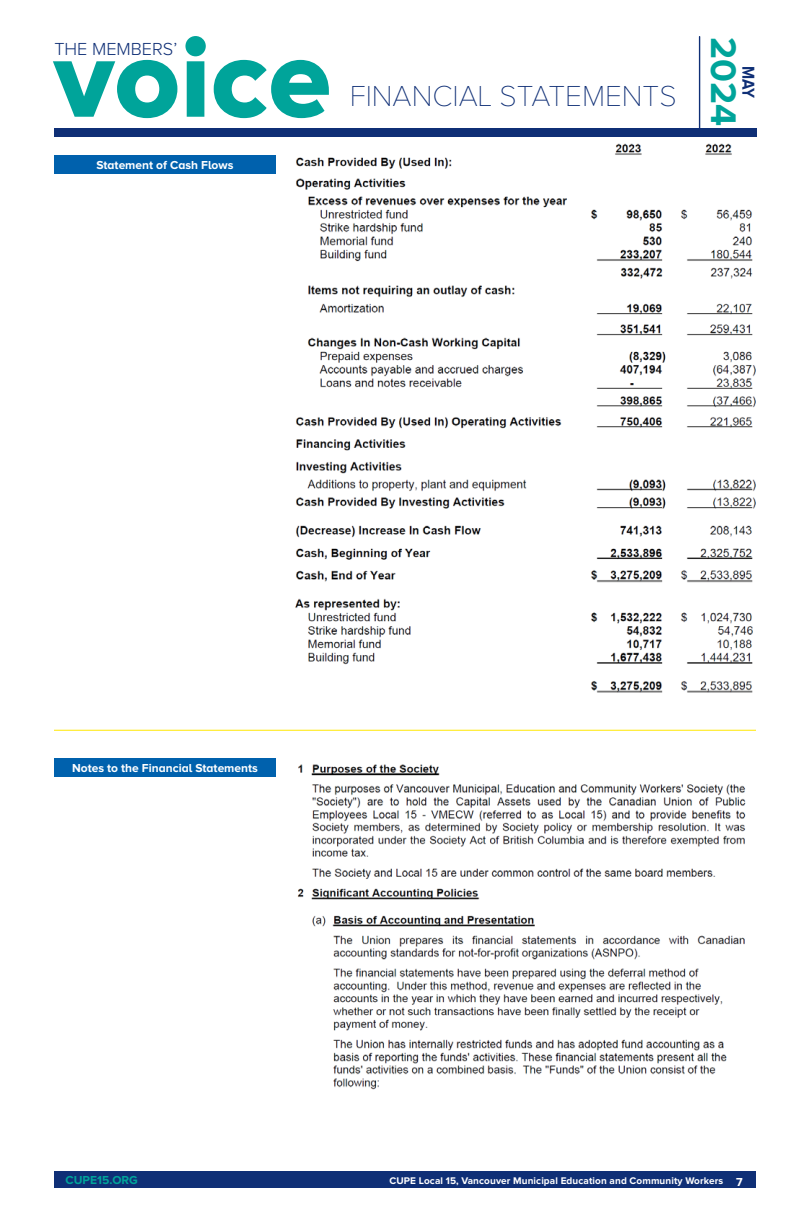
<style>
.page{position:relative;width:810px;height:1224px;background:#fff}
.page>*{position:absolute;margin:0;border:0;box-sizing:border-box;transform-origin:0 0}
.t1{font:114.8px "Proxima Nova A Extrabld";color:#00a49a}
.t2{font:700 36.9px "Proxima Nova A";color:#00a49a}
.t3{font:100 30px "Proxima Nova A";color:#0f2f76}
.t4{font:300 18.1px "Proxima Nova A";color:#0f2f76}
.t5{font:700 17.8px "Proxima Nova A";color:#0f2f76;scale:.86 1}
.t6{font:700 12px "Proxima Nova A";color:#fff}
.t7{font:700 12px "Proxima Nova";color:#00a49a}
.t8{font:700 10px "Proxima Nova";letter-spacing:.01em;color:#fff}
.s1{font-family:"Proxima Nova A";font-size:12px}
</style>
<div class="page">
<div style="left:54px;top:128px;width:703px;height:8px;background:#0f2f76"></div>
<hr style="left:699px;top:37px;width:1px;height:92px;background:#0f2f76">
<div style="left:54px;top:1171px;width:702px;height:17px;background:#0f2f76"></div>
<div style="left:54px;top:155px;width:222px;height:19px;background:#0061ad"></div>
<div style="left:54px;top:758px;width:222px;height:19px;background:#0061ad"></div>
<hr style="left:54px;top:730px;width:702px;height:1px;background:#ffe800">
<img style="left:295px;top:143px;width:461px;height:550px">
<img style="left:297px;top:764px;width:449px;height:326px">
<h1 class="t1" style="left:54px;top:12px;width:279px">voice</h1>
<h3 class="t4" style="left:54px;top:39px;width:124px">THE MEMBERS’</h3>
<p class="t6" style="left:96px;top:158px;width:139px">Statement of Cash Flows</p>
<h3 class="t3" style="left:350px;top:80px;width:328px">FINANCIAL STATEMENTS</h3>
<h2 class="t2" style="left:744px;top:37px;width:91px;rotate:90deg">2024</h2>
<h3 class="t5" style="left:759px;top:66px;width:39px;rotate:90deg">MAY</h3>
<p class="t6" style="left:72px;top:761px;width:187px">Notes to the Financial Statements</p>
<p class="t7" style="left:66px;top:1173px;width:74px">CUPE15.ORG</p>
<p class="t8" style="left:390px;top:1175px;width:355px">CUPE Local 15, Vancouver Municipal Education and Community Workers <span class="s1">7</span></p>
</div>
